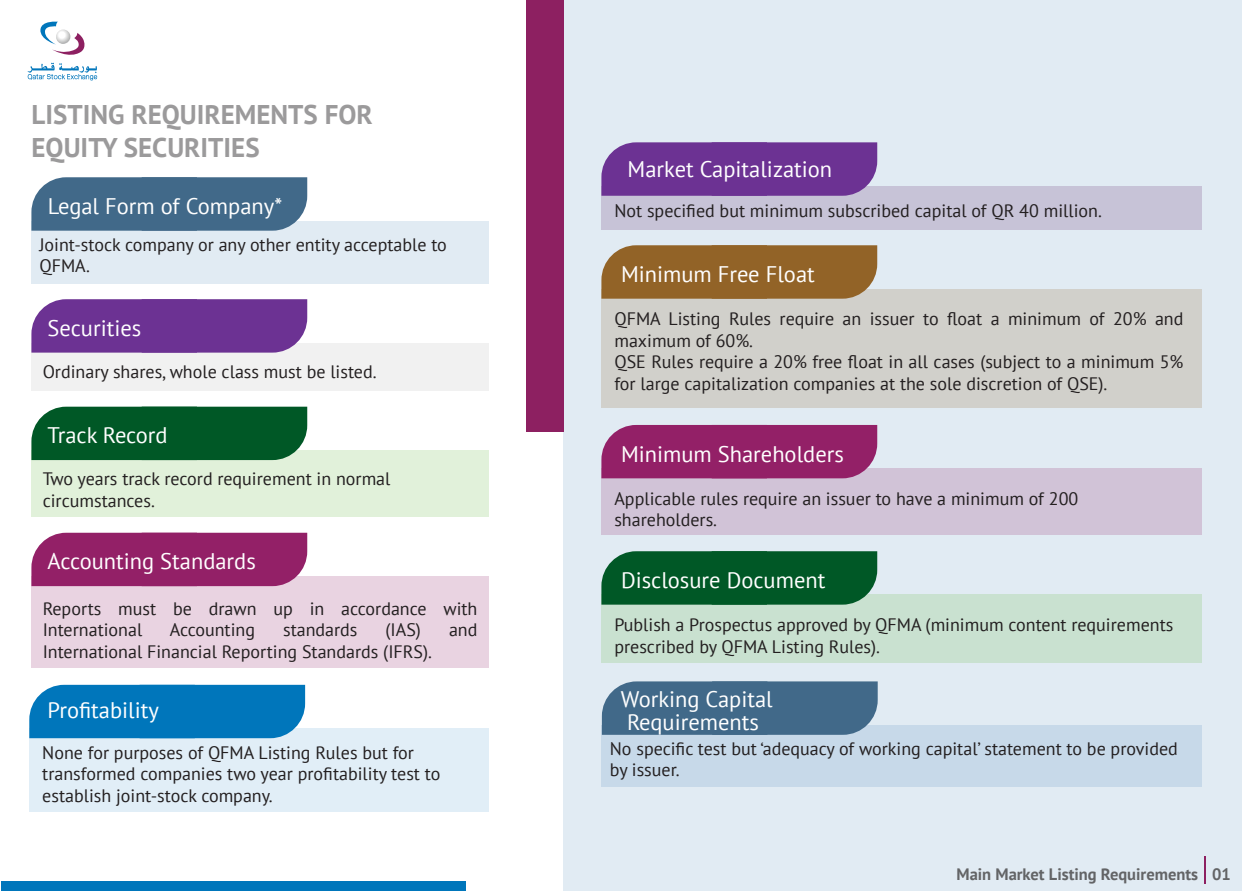
<style>
.page{position:relative;width:1242px;height:891px;background:#fff}
.page>*{position:absolute;margin:0;border:0;box-sizing:border-box;transform-origin:0 0}
.t1{font:700 27px/33px "PT Sans";color:#9b9a9b}
.t2{font:22.5px/22.5px "PT Sans";color:#fff}
.t3{font:18px/21.6px "PT Sans";color:#231f20}
.t4{font:700 16.5px "PT Sans";color:#636466}
</style>
<div class="page">
<div style="left:563px;top:0;width:679px;height:891px;background:#e1ebf3"></div>
<div style="left:526px;top:0;width:37px;height:432px;background:#8d2061"></div>
<div style="left:601px;top:289px;width:601px;height:118px;background:#d1d0cb"></div>
<div style="left:601px;top:186px;width:601px;height:43px;background:#c7c3d7"></div>
<div style="left:31px;top:221px;width:458px;height:62px;background:#e1ebf3"></div>
<div style="left:1px;top:881px;width:465px;height:10px;background:#0076bb"></div>
<hr style="left:1204px;top:856px;width:2px;height:27px;background:#8d2061">
<svg style="left:28px;top:21px;width:69px;height:59px"></svg>
<svg style="left:56px;top:30px;width:14px;height:14px"></svg>
<svg style="left:31px;top:177px;width:276px;height:54px;background:#496f8e"></svg>
<svg style="left:601px;top:142px;width:276px;height:54px;background:#713a97"></svg>
<svg style="left:601px;top:245px;width:276px;height:54px;background:#95682f"></svg>
<div style="left:601px;top:469px;width:601px;height:66px;background:#d1c3d7"></div>
<div style="left:601px;top:425px;width:276px;height:53px;background:#932067"></div>
<div style="left:601px;top:595px;width:601px;height:68px;background:#c9e1d0"></div>
<svg style="left:601px;top:551px;width:276px;height:54px;background:#0a5e2f"></svg>
<div style="left:601px;top:725px;width:601px;height:61px;background:#c7d9e9"></div>
<div style="left:602px;top:681px;width:276px;height:54px;background:#416989"></div>
<div style="left:29px;top:728px;width:460px;height:83px;background:#e1eef7"></div>
<div style="left:31px;top:343px;width:458px;height:47px;background:#f1f1f1"></div>
<div style="left:29px;top:685px;width:276px;height:53px;background:#0076bb"></div>
<svg style="left:31px;top:299px;width:276px;height:54px;background:#723b97"></svg>
<div style="left:31px;top:450px;width:458px;height:66px;background:#e1f1da"></div>
<div style="left:31px;top:407px;width:276px;height:53px;background:#005826"></div>
<div style="left:31px;top:576px;width:458px;height:92px;background:#e9d3e1"></div>
<div style="left:31px;top:533px;width:276px;height:53px;background:#932067"></div>
<h1 class="t1" style="left:32px;top:98px;width:343px">LISTING REQUIREMENTS FOR<br>EQUITY SECURITIES</h1>
<p class="t2" style="left:48px;top:194px;width:236px">Legal Form of Company*</p>
<p class="t3" style="left:39px;top:233px;width:409px">Joint-stock company or any other entity acceptable to<br>QFMA.</p>
<p class="t2" style="left:48px;top:316px;width:95px">Securities</p>
<p class="t3" style="left:43px;top:360px;width:335px">Ordinary shares, whole class must be listed.</p>
<p class="t2" style="left:48px;top:423px;width:122px">Track Record</p>
<p class="t3" style="left:43px;top:468px;width:349px">Two years track record requirement in normal circumstances.</p>
<p class="t2" style="left:48px;top:550px;width:210px">Accounting Standards</p>
<p class="t3" style="left:43px;top:597px;width:436px">Reports must be drawn up in accordance with<br>International</p>
<p class="t3" style="left:170px;top:619px;width:87px">Accounting</p>
<p class="t3" style="left:283px;top:619px;width:76px">standards</p>
<p class="t3" style="left:386px;top:619px;width:37px">(IAS)</p>
<p class="t3" style="left:449px;top:619px;width:30px">and</p>
<p class="t3" style="left:43px;top:640px;width:391px">International Financial Reporting Standards (IFRS).</p>
<p class="t2" style="left:48px;top:699px;width:113px">Profitability</p>
<p class="t3" style="left:42px;top:741px;width:400px">None for purposes of QFMA Listing Rules but for transformed companies two year profitability test to establish joint-stock company.</p>
<p class="t2" style="left:628px;top:157px;width:206px">Market Capitalization</p>
<p class="t3" style="left:614px;top:200px;width:489px">Not specified but minimum subscribed capital of QR 40 million.</p>
<p class="t2" style="left:621px;top:262px;width:195px">Minimum Free Float</p>
<p class="t3" style="left:614px;top:308px;width:571px">QFMA Listing Rules require an issuer to float a minimum of 20% and maximum of 60%.<br>QSE Rules require a 20% free float in all cases (subject to a minimum 5% for large capitalization companies at the sole discretion of QSE).</p>
<p class="t2" style="left:621px;top:442px;width:224px">Minimum Shareholders</p>
<p class="t3" style="left:614px;top:487px;width:465px">Applicable rules require an issuer to have a minimum of 200 shareholders.</p>
<p class="t2" style="left:621px;top:568px;width:206px">Disclosure Document</p>
<p class="t3" style="left:614px;top:614px;width:560px">Publish a Prospectus approved by QFMA (minimum content requirements prescribed by QFMA Listing Rules).</p>
<p class="t2" style="left:621px;top:687px;width:153px">Working Capital<br>Requirements</p>
<p class="t3" style="left:610px;top:737px;width:570px">No specific test but ‘adequacy of working capital’ statement to be provided by issuer.</p>
<p class="t4" style="left:956px;top:863px;width:276px">Main Market Listing Requirements 01</p>
</div>
